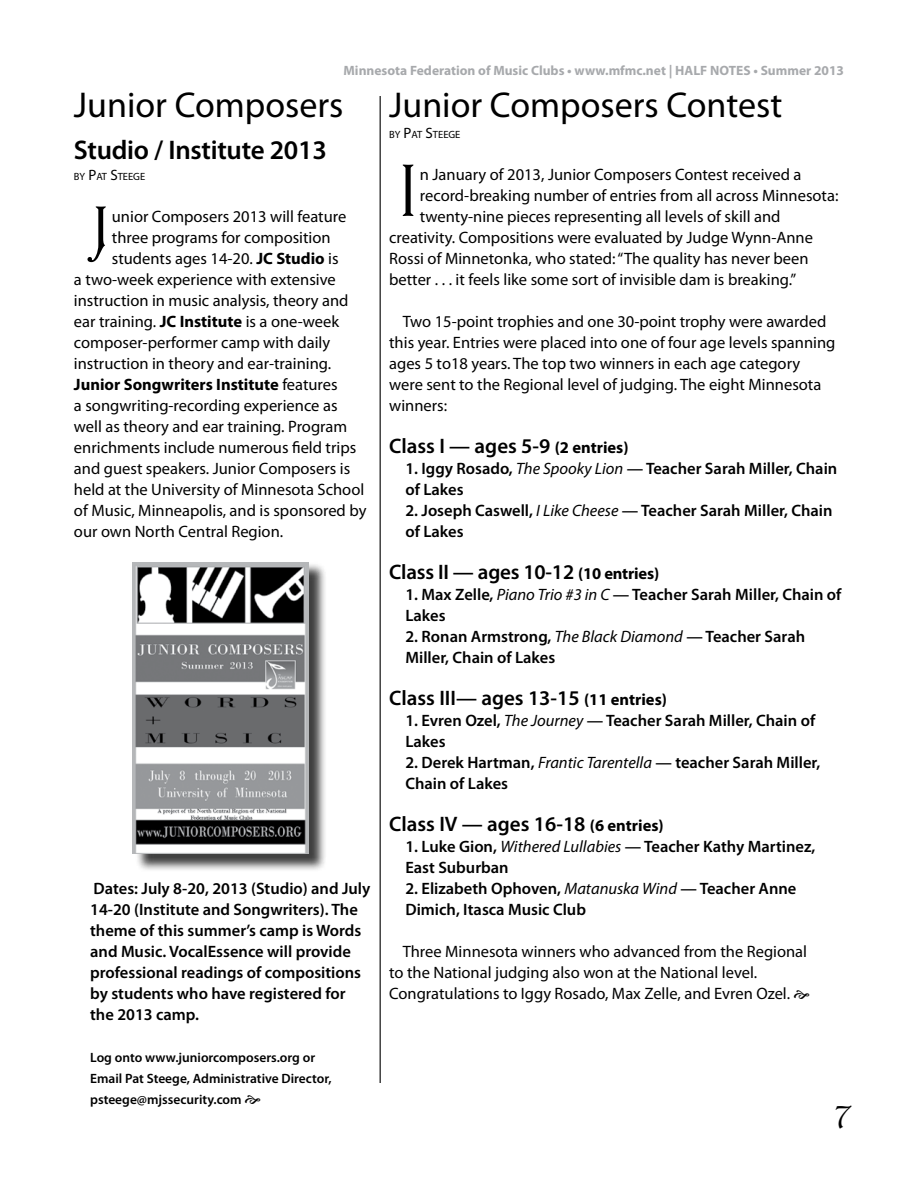
<style>
.page{position:relative;width:918px;height:1188px;background:#fff}
.page>*{position:absolute;margin:0;border:0;box-sizing:border-box;transform-origin:0 0}
.t1{font:75.15px "Harrington";color:#000}
.t2{font:70.95px "Harrington";color:#000}
.t3{font:36px "Myriad Pro";color:#000}
.t4{font:36px "Harrington";color:#000}
.t5{font:600 27px "Myriad Pro";letter-spacing:-.01em;color:#000}
.t6{font:600 21px "Myriad Pro";color:#000}
.t7{font:16.5px/21px "Myriad Pro";color:#000}
.t8{font:600 16.5px/21px "Myriad Pro";color:#000}
.t9{font:700 16.5px "Myriad Pro";color:#000}
.t10{font:600 13.5px/21px "Myriad Pro";color:#000}
.t11{font:700 13.5px "Myriad Pro";color:#a7a9ac}
.t12{font:10.5px "Myriad Pro";color:#000}
.s1{font-size:15px}
.s2{font-weight:700;font-size:16.5px}
.s3{font-weight:400;font-style:italic}
.s4{font-weight:700}
.s5{font-weight:400}
</style>
<div class="page">
<div style="left:135px;top:562px;width:193px;height:310px;background:#000;opacity:.75"></div>
<img style="left:133px;top:563px;width:176px;height:291px">
<hr style="left:380px;top:96px;width:1px;height:987px;background:#000">
<p class="t11" style="left:343px;top:62px;width:502px">Minnesota Federation of Music Clubs • www.mfmc.net | HALF NOTES • Summer 2013</p>
<h3 class="t3" style="left:389px;top:83px;width:395px">Junior Composers Contest</h3>
<p class="t12" style="left:389px;top:128px;width:73px">BY <span class="s1">P</span>AT <span class="s1">S</span>TEEGE</p>
<h1 class="t1" style="left:398px;top:145px;width:21px">I</h1>
<p class="t7" style="left:420px;top:164px;width:383px">n January of 2013, Junior Composers Contest received a</p>
<h3 class="t3" style="left:74px;top:83px;width:271px">Junior Composers</h3>
<h3 class="t5" style="left:74px;top:133px;width:254px">Studio / Institute 2013</h3>
<p class="t12" style="left:74px;top:170px;width:73px">BY <span class="s1">P</span>AT <span class="s1">S</span>TEEGE</p>
<h2 class="t2" style="left:91px;top:188px;width:21px">J</h2>
<p class="t7" style="left:112px;top:206px;width:236px">unior Composers 2013 will feature</p>
<p class="t7" style="left:420px;top:185px;width:420px">record-breaking number of entries from all across Minnesota:</p>
<p class="t7" style="left:420px;top:206px;width:362px">twenty-nine pieces representing all levels of skill and</p>
<p class="t7" style="left:389px;top:227px;width:425px">creativity. Compositions were evaluated by Judge Wynn-Anne</p>
<p class="t7" style="left:389px;top:248px;width:421px">Rossi of Minnetonka, who stated: “The quality has never been</p>
<p class="t7" style="left:389px;top:269px;width:409px">better . . . it feels like some sort of invisible dam is breaking.”</p>
<p class="t7" style="left:389px;top:311px;width:448px;text-indent:13px">Two 15-point trophies and one 30-point trophy were awarded this year. Entries were placed into one of four age levels spanning ages 5 to18 years. The top two winners in each age category were sent to the Regional level of judging. The eight Minnesota winners:</p>
<p class="t6" style="left:389px;top:433px;width:241px">Class I — ages 5-9 <span class="s2">(2 entries)</span></p>
<p class="t8" style="left:405px;top:458px;width:433px">1. Iggy Rosado, <span class="s3">The Spooky Lion</span> — Teacher Sarah Miller, Chain of Lakes</p>
<p class="t8" style="left:405px;top:500px;width:429px">2. Joseph Caswell, <span class="s3">I Like Cheese</span> — Teacher Sarah Miller, Chain of Lakes</p>
<p class="t6" style="left:389px;top:559px;width:272px">Class II — ages 10-12 <span class="s2">(10 entries)</span></p>
<p class="t8" style="left:405px;top:584px;width:438px">1. Max Zelle, <span class="s3">Piano Trio #3 in C</span> — Teacher Sarah Miller, Chain of<br>Lakes</p>
<p class="t8" style="left:405px;top:626px;width:401px">2. Ronan Armstrong, <span class="s3">The Black Diamond</span> — Teacher Sarah<br>Miller, Chain of Lakes</p>
<p class="t6" style="left:389px;top:685px;width:279px">Class III— ages 13-15 <span class="s2">(11 entries)</span></p>
<p class="t8" style="left:405px;top:710px;width:411px">1. Evren Ozel, <span class="s3">The Journey</span> — Teacher Sarah Miller, Chain of<br>Lakes</p>
<p class="t8" style="left:405px;top:752px;width:417px">2. Derek Hartman, <span class="s3">Frantic Tarentella</span> — teacher Sarah Miller,<br>Chain of Lakes</p>
<p class="t6" style="left:389px;top:811px;width:276px">Class IV — ages 16-18 <span class="s2">(6 entries)</span></p>
<p class="t8" style="left:405px;top:836px;width:411px">1. Luke Gion, <span class="s3">Withered Lullabies</span> — Teacher Kathy Martinez,<br>East Suburban</p>
<p class="t8" style="left:405px;top:878px;width:393px">2. Elizabeth Ophoven, <span class="s3">Matanuska Wind</span> — Teacher Anne<br>Dimich, Itasca Music Club</p>
<p class="t7" style="left:389px;top:941px;width:419px;text-indent:13px">Three Minnesota winners who advanced from the Regional to the National judging also won at the National level.<br>Congratulations to Iggy Rosado, Max Zelle, and Evren Ozel.</p>
<p class="t7" style="left:112px;top:227px;width:220px">three programs for composition</p>
<p class="t7" style="left:112px;top:248px;width:228px">students ages 14-20. <span class="s4">JC Studio</span> is</p>
<p class="t7" style="left:74px;top:269px;width:263px">a two-week experience with extensive</p>
<p class="t7" style="left:74px;top:290px;width:276px">instruction in music analysis, theory and</p>
<p class="t7" style="left:74px;top:311px;width:267px">ear training. <span class="s4">JC Institute</span> is a one-week</p>
<p class="t7" style="left:74px;top:332px;width:258px">composer-performer camp with daily</p>
<p class="t7" style="left:74px;top:353px;width:259px">instruction in theory and ear-training.</p>
<p class="t9" style="left:74px;top:374px;width:265px">Junior Songwriters Institute <span class="s5">features</span></p>
<p class="t7" style="left:74px;top:395px;width:265px">a songwriting-recording experience as</p>
<p class="t7" style="left:74px;top:416px;width:275px">well as theory and ear training. Program</p>
<p class="t7" style="left:74px;top:437px;width:284px">enrichments include numerous field trips</p>
<p class="t7" style="left:74px;top:458px;width:278px">and guest speakers. Junior Composers is</p>
<p class="t7" style="left:74px;top:479px;width:292px">held at the University of Minnesota School</p>
<p class="t7" style="left:74px;top:500px;width:294px">of Music, Minneapolis, and is sponsored by</p>
<p class="t7" style="left:74px;top:521px;width:211px">our own North Central Region.</p>
<p class="t8" style="left:90px;top:878px;width:282px">Dates: July 8-20, 2013 (Studio) and July 14-20 (Institute and Songwriters). The theme of this summer’s camp is Words and Music. VocalEssence will provide professional readings of compositions by students who have registered for the 2013 camp.</p>
<p class="t10" style="left:90px;top:1047px;width:243px">Log onto www.juniorcomposers.org or<br>Email Pat Steege, Administrative Director, psteege@mjssecurity.com</p>
<h3 class="t4" style="left:835px;top:1094px;width:17px">7</h3>
</div>
